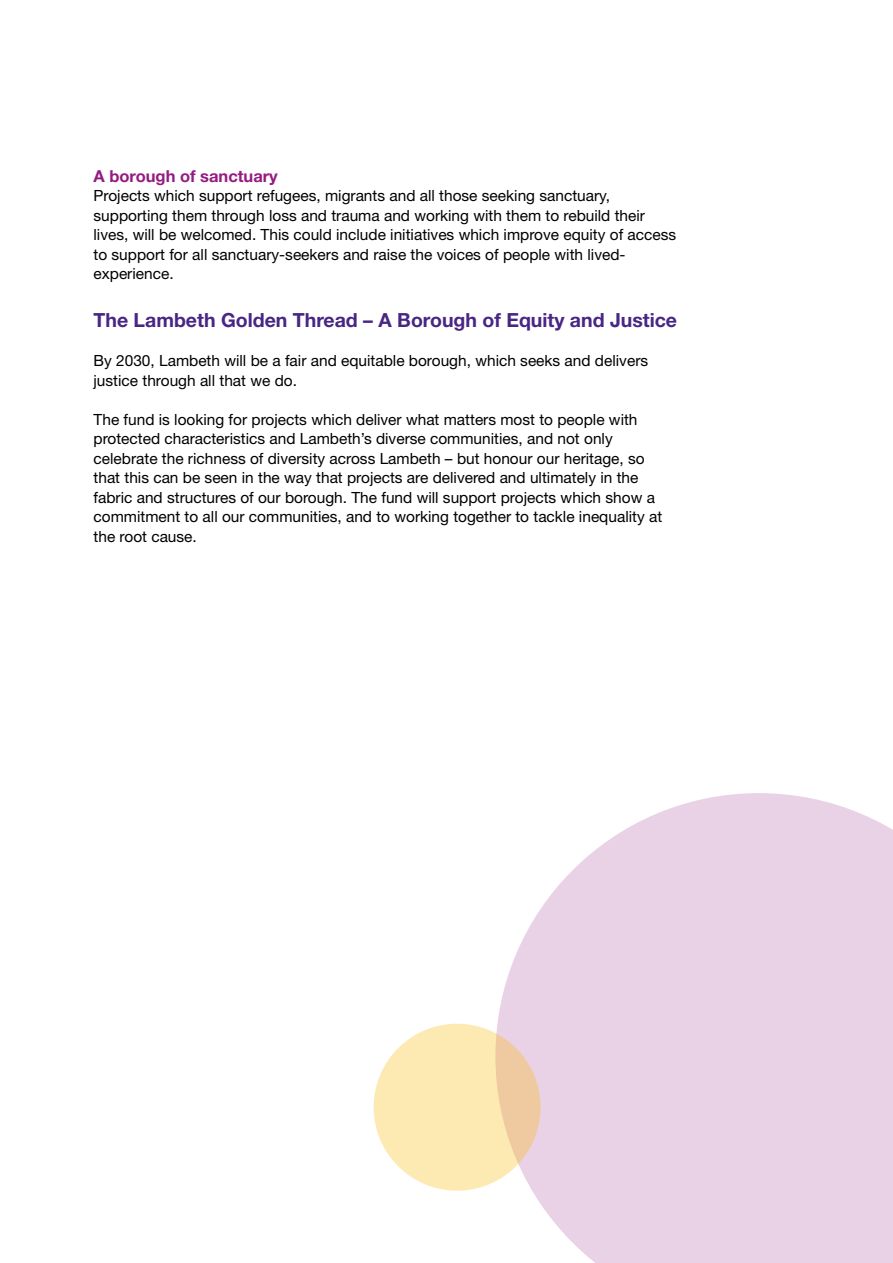
<style>
.page{position:relative;width:893px;height:1263px;background:#fff}
.page>*{position:absolute;margin:0;border:0;box-sizing:border-box;transform-origin:0 0}
.t1{font:700 19.5px "Helvetica Neue LT Std";color:#482683}
.t2{font:700 16.5px "Helvetica Neue LT Std";color:#951b81}
.t3{font:15.45px/19.5px "Helvetica Neue LT Std";color:#000}
</style>
<div class="page">
<svg style="left:496px;top:793px;width:397px;height:470px;background:#ecd7e8"></svg>
<svg style="left:374px;top:1024px;width:167px;height:167px;background:#fae4b0"></svg>
<p class="t2" style="left:94px;top:166px;width:186px">A borough of sanctuary</p>
<p class="t3" style="left:94px;top:186px;width:584px">Projects which support refugees, migrants and all those seeking sanctuary, supporting them through loss and trauma and working with them to rebuild their lives, will be welcomed. This could include initiatives which improve equity of access to support for all sanctuary-seekers and raise the voices of people with lived&shy;experience.</p>
<p class="t1" style="left:94px;top:308px;width:585px">The Lambeth Golden Thread – A Borough of Equity and Justice</p>
<p class="t3" style="left:94px;top:351px;width:556px">By 2030, Lambeth will be a fair and equitable borough, which seeks and delivers justice through all that we do.</p>
<p class="t3" style="left:94px;top:409px;width:570px">The fund is looking for projects which deliver what matters most to people with protected characteristics and Lambeth’s diverse communities, and not only celebrate the richness of diversity across Lambeth – but honour our heritage, so that this can be seen in the way that projects are delivered and ultimately in the fabric and structures of our borough. The fund will support projects which show a commitment to all our communities, and to working together to tackle inequality at the root cause.</p>
</div>
